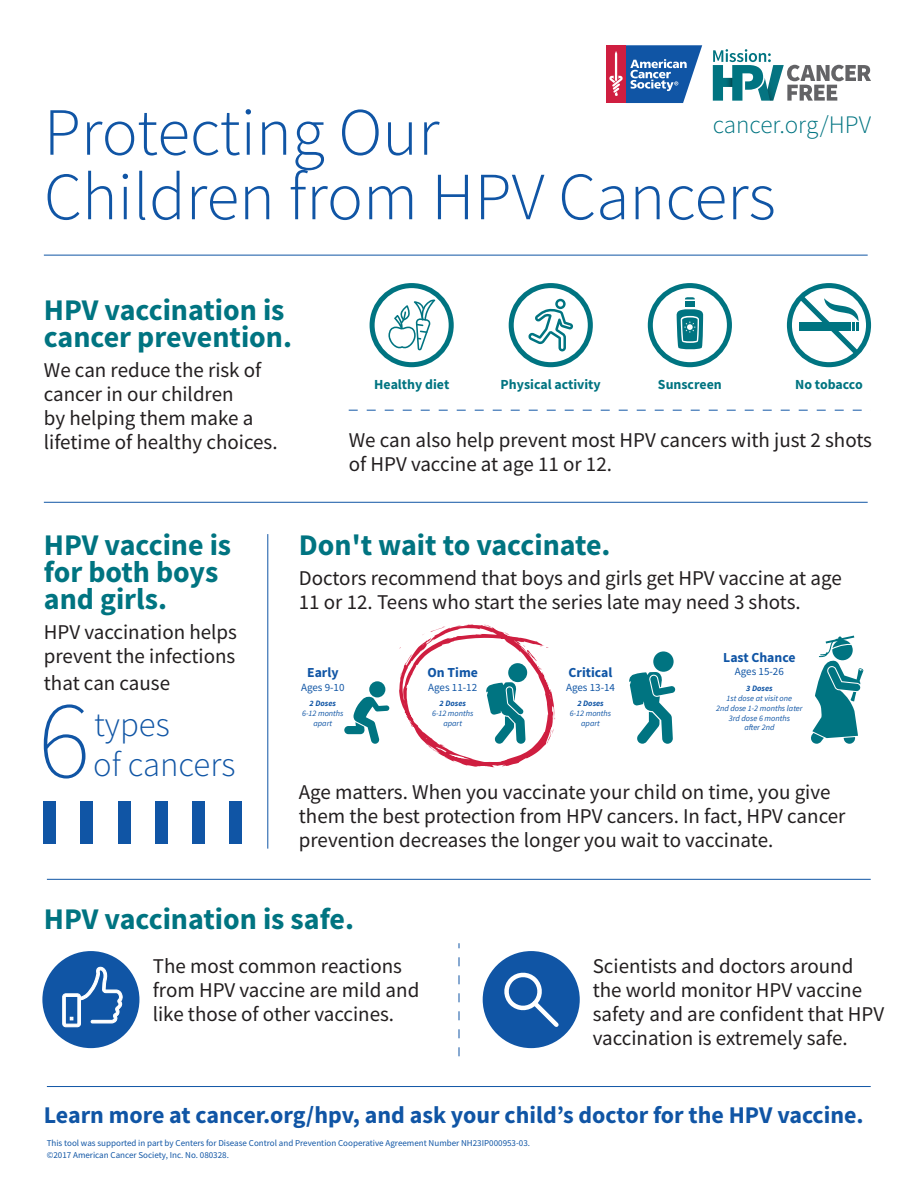
<style>
.page{position:relative;width:918px;height:1188px;background:#fff}
.page>*{position:absolute;margin:0;border:0;box-sizing:border-box;transform-origin:0 0}
.t1{font:200 111.6px "Source Sans Pro";color:#1055a5}
.t2{font:300 67.5px/64.5px "Source Sans Pro";color:#1055a5}
.t3{font:300 34.65px/39.6px "Source Sans Pro";color:#1055a5}
.t4{font:700 30px/27px "Source Sans Pro";color:#007481}
.t5{font:300 25.2px "Source Sans Pro";color:#007481}
.t6{font:700 24px "Source Sans Pro";color:#1055a5}
.t7{font:21px/24px "Source Sans Pro";color:#231f20}
.t8{font:700 13.8px "Source Sans Pro";color:#007481}
.t9{font:700 13.8px "Source Sans Pro";color:#1055a5}
.t10{font:10.95px "Source Sans Pro";color:#1055a5}
.t11{font:9px/12px "Source Sans Pro";color:#1055a5}
.t12{font:italic 8.25px/9.9px "Source Sans Pro";color:#1055a5;text-align:center}
.t13{font:italic 700 8.25px "Source Sans Pro";color:#1055a5}
</style>
<div class="page">
<div style="left:483px;top:951px;width:97px;height:97px;background:#1055a5;border-radius:50%"></div>
<div style="left:369px;top:681px;width:16px;height:16px;background:#007481;border-radius:50%"></div>
<svg style="left:344px;top:696px;width:45px;height:48px"></svg>
<svg style="left:811px;top:636px;width:53px;height:108px"></svg>
<div style="left:653px;top:651px;width:21px;height:21px;background:#007481;border-radius:50%"></div>
<svg style="left:399px;top:624px;width:156px;height:144px"></svg>
<svg style="left:629px;top:672px;width:46px;height:72px"></svg>
<div style="left:606px;top:45px;width:19px;height:58px;background:#cf1e40"></div>
<svg style="left:609px;top:45px;width:93px;height:58px"></svg>
<svg style="left:713px;top:49px;width:158px;height:52px"></svg>
<svg style="left:388px;top:299px;width:47px;height:51px"></svg>
<div style="left:787px;top:283px;width:84px;height:84px;border:5px solid #007481;border-radius:50%"></div>
<svg style="left:794px;top:290px;width:70px;height:70px"></svg>
<div style="left:509px;top:283px;width:84px;height:84px;border:5px solid #007481;border-radius:50%"></div>
<div style="left:648px;top:283px;width:84px;height:84px;border:5px solid #007481;border-radius:50%"></div>
<div style="left:370px;top:283px;width:84px;height:84px;border:5px solid #007481;border-radius:50%"></div>
<svg style="left:528px;top:299px;width:45px;height:52px"></svg>
<div style="left:685px;top:302px;width:10px;height:5px;background:#007481"></div>
<svg style="left:685px;top:297px;width:10px;height:2px"></svg>
<svg style="left:677px;top:309px;width:26px;height:41px"></svg>
<hr style="left:44px;top:255px;width:824px;height:1px;background:#1055a5">
<hr style="left:47px;top:879px;width:824px;height:1px;background:#1055a5">
<hr style="left:47px;top:1086px;width:824px;height:1px;background:#1055a5">
<hr style="left:44px;top:502px;width:824px;height:1px;background:#1055a5">
<hr style="left:267px;top:534px;width:1px;height:315px;background:#1055a5">
<svg style="left:349px;top:410px;width:513px;height:1px"></svg>
<svg style="left:459px;top:943px;width:1px;height:113px"></svg>
<svg style="left:504px;top:972px;width:55px;height:55px"></svg>
<div style="left:42px;top:951px;width:97px;height:97px;background:#1055a5;border-radius:50%"></div>
<svg style="left:62px;top:958px;width:61px;height:91px"></svg>
<div style="left:44px;top:801px;width:12px;height:43px;background:#1055a5"></div>
<div style="left:81px;top:801px;width:12px;height:43px;background:#1055a5"></div>
<div style="left:118px;top:801px;width:12px;height:43px;background:#1055a5"></div>
<div style="left:155px;top:801px;width:12px;height:43px;background:#1055a5"></div>
<div style="left:192px;top:801px;width:12px;height:43px;background:#1055a5"></div>
<div style="left:229px;top:801px;width:12px;height:43px;background:#1055a5"></div>
<h2 class="t2" style="left:44px;top:100px;width:733px">Protecting Our<br>Children from HPV Cancers</h2>
<p class="t5" style="left:713px;top:109px;width:160px">cancer.org/HPV</p>
<h3 class="t4" style="left:44px;top:296px;width:250px">HPV vaccination is cancer prevention.</h3>
<p class="t7" style="left:44px;top:358px;width:235px">We can reduce the risk of cancer in our children<br>by helping them make a lifetime of healthy choices.</p>
<p class="t8" style="left:374px;top:375px;width:77px">Healthy diet</p>
<p class="t8" style="left:501px;top:375px;width:102px">Physical activity</p>
<p class="t8" style="left:658px;top:375px;width:65px">Sunscreen</p>
<p class="t8" style="left:795px;top:375px;width:69px">No tobacco</p>
<p class="t7" style="left:349px;top:428px;width:525px">We can also help prevent most HPV cancers with just 2 shots of HPV vaccine at age 11 or 12.</p>
<h3 class="t4" style="left:44px;top:531px;width:189px">HPV vaccine is for both boys and girls.</h3>
<p class="t7" style="left:44px;top:620px;width:195px">HPV vaccination helps prevent the infections</p>
<p class="t7" style="left:44px;top:671px;width:128px">that can cause</p>
<h1 class="t1" style="left:38px;top:673px;width:54px">6</h1>
<h3 class="t3" style="left:93px;top:705px;width:144px">types<br>of cancers</h3>
<h3 class="t4" style="left:299px;top:531px;width:313px">Don't wait to vaccinate.</h3>
<p class="t7" style="left:299px;top:566px;width:545px">Doctors recommend that boys and girls get HPV vaccine at age<br>11 or 12. Teens who start the series late may need 3 shots.</p>
<p class="t9" style="left:307px;top:663px;width:33px">Early</p>
<p class="t10" style="left:301px;top:680px;width:45px">Ages 9-10</p>
<p class="t13" style="left:310px;top:698px;width:28px">2 Doses</p>
<p class="t12" style="left:302px;top:708px;width:43px">6-12 months apart</p>
<p class="t9" style="left:428px;top:663px;width:52px">On Time</p>
<p class="t10" style="left:428px;top:680px;width:50px">Ages 11-12</p>
<p class="t13" style="left:440px;top:698px;width:28px">2 Doses</p>
<p class="t12" style="left:432px;top:708px;width:43px">6-12 months apart</p>
<p class="t9" style="left:569px;top:663px;width:45px">Critical</p>
<p class="t10" style="left:566px;top:680px;width:50px">Ages 13-14</p>
<p class="t13" style="left:577px;top:698px;width:28px">2 Doses</p>
<p class="t12" style="left:570px;top:708px;width:43px">6-12 months apart</p>
<p class="t9" style="left:723px;top:648px;width:74px">Last Chance</p>
<p class="t10" style="left:735px;top:665px;width:50px">Ages 15-26</p>
<p class="t13" style="left:746px;top:683px;width:28px">3 Doses</p>
<p class="t12" style="left:716px;top:693px;width:88px">1st dose at visit one<br>2nd dose 1-2 months later<br>3rd dose 6 months<br>after 2nd</p>
<p class="t7" style="left:299px;top:780px;width:548px">Age matters. When you vaccinate your child on time, you give them the best protection from HPV cancers. In fact, HPV cancer prevention decreases the longer you wait to vaccinate.</p>
<h3 class="t4" style="left:44px;top:905px;width:312px">HPV vaccination is safe.</h3>
<p class="t7" style="left:153px;top:954px;width:268px">The most common reactions from HPV vaccine are mild and like those of other vaccines.</p>
<p class="t7" style="left:593px;top:954px;width:293px">Scientists and doctors around the world monitor HPV vaccine safety and are confident that HPV vaccination is extremely safe.</p>
<p class="t6" style="left:44px;top:1099px;width:821px">Learn more at cancer.org/hpv, and ask your child’s doctor for the HPV vaccine.</p>
<p class="t11" style="left:47px;top:1137px;width:485px">This tool was supported in part by Centers for Disease Control and Prevention Cooperative Agreement Number NH23IP000953-03. ©2017 American Cancer Society, Inc. No. 080328.</p>
</div>
